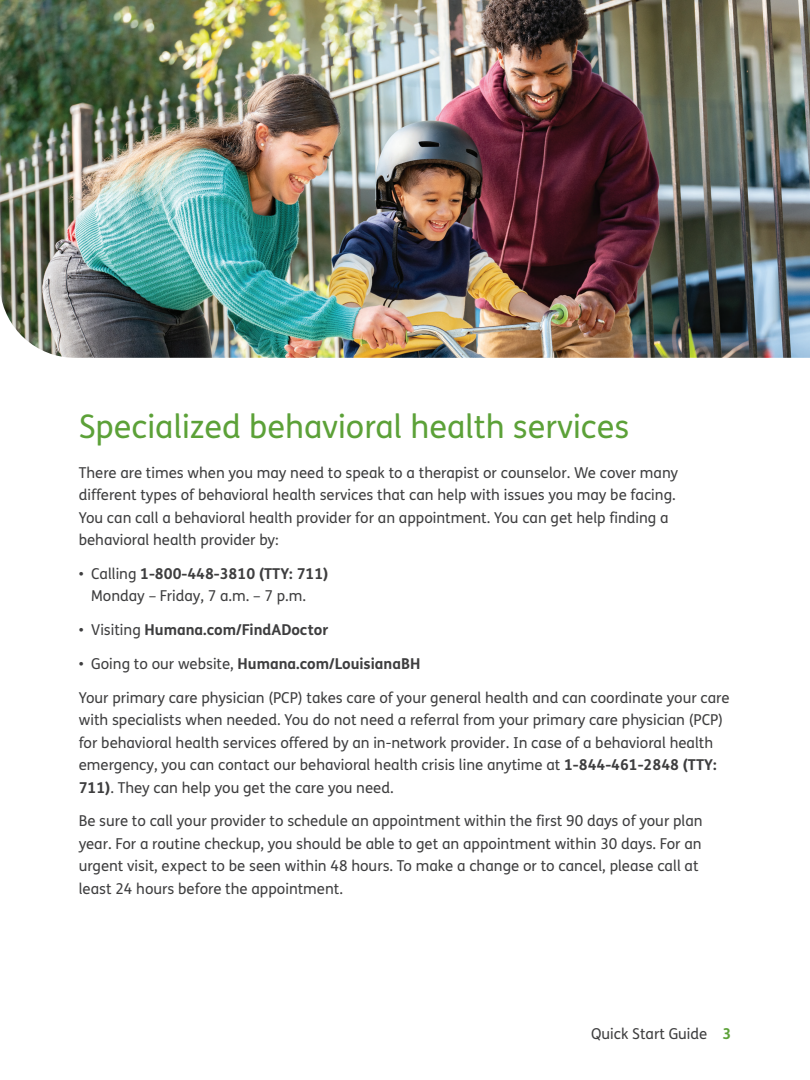
<style>
.page{position:relative;width:810px;height:1080px;background:#fff}
.page>*{position:absolute;margin:0;border:0;box-sizing:border-box;transform-origin:0 0}
.Green_Header{font:32.5px "FS Humana";color:#5ca138}
.Body_Copy{font:15px/22.5px "FS Humana";color:#3e3e3f}
.Body_Copy-2{font:700 15px "FS Humana";color:#3e3e3f}
.s1{font-weight:700}
.s2{font-weight:400}
.s3{font-weight:700;color:#5ca138}
</style>
<div class="page">
<img style="left:0;top:0;width:810px;height:358px">
<p class="Green_Header" style="left:79px;top:404px;width:552px">Specialized behavioral health services</p>
<p class="Body_Copy" style="left:79px;top:461px;width:601px">There are times when you may need to speak to a therapist or counselor. We cover many different types of behavioral health services that can help with issues you may be facing.<br>You can call a behavioral health provider for an appointment. You can get help finding a behavioral health provider by:</p>
<p class="Body_Copy" style="left:91px;top:562px;width:239px;text-indent:-13px">• Calling <span class="s1">1-800-448-3810 (TTY: 711)<br></span>Monday – Friday, 7 a.m. – 7 p.m.</p>
<p class="Body_Copy-2" style="left:79px;top:618px;width:251px"><span class="s2">• Visiting</span> Humana.com/FindADoctor</p>
<p class="Body_Copy-2" style="left:79px;top:652px;width:343px"><span class="s2">• Going to our website,</span> Humana.com/LouisianaBH</p>
<p class="Body_Copy" style="left:79px;top:686px;width:652px">Your primary care physician (PCP) takes care of your general health and can coordinate your care with specialists when needed. You do not need a referral from your primary care physician (PCP) for behavioral health services offered by an in-network provider. In case of a behavioral health emergency, you can contact our behavioral health crisis line anytime at <span class="s1">1-844-461-2848 (TTY:<br>711)</span>. They can help you get the care you need.</p>
<p class="Body_Copy" style="left:79px;top:809px;width:625px">Be sure to call your provider to schedule an appointment within the first 90 days of your plan year. For a routine checkup, you should be able to get an appointment within 30 days. For an urgent visit, expect to be seen within 48 hours. To make a change or to cancel, please call at least 24 hours before the appointment.</p>
<p class="Body_Copy" style="left:591px;top:1022px;width:142px">Quick Start Guide <span class="s3">3</span></p>
</div>
